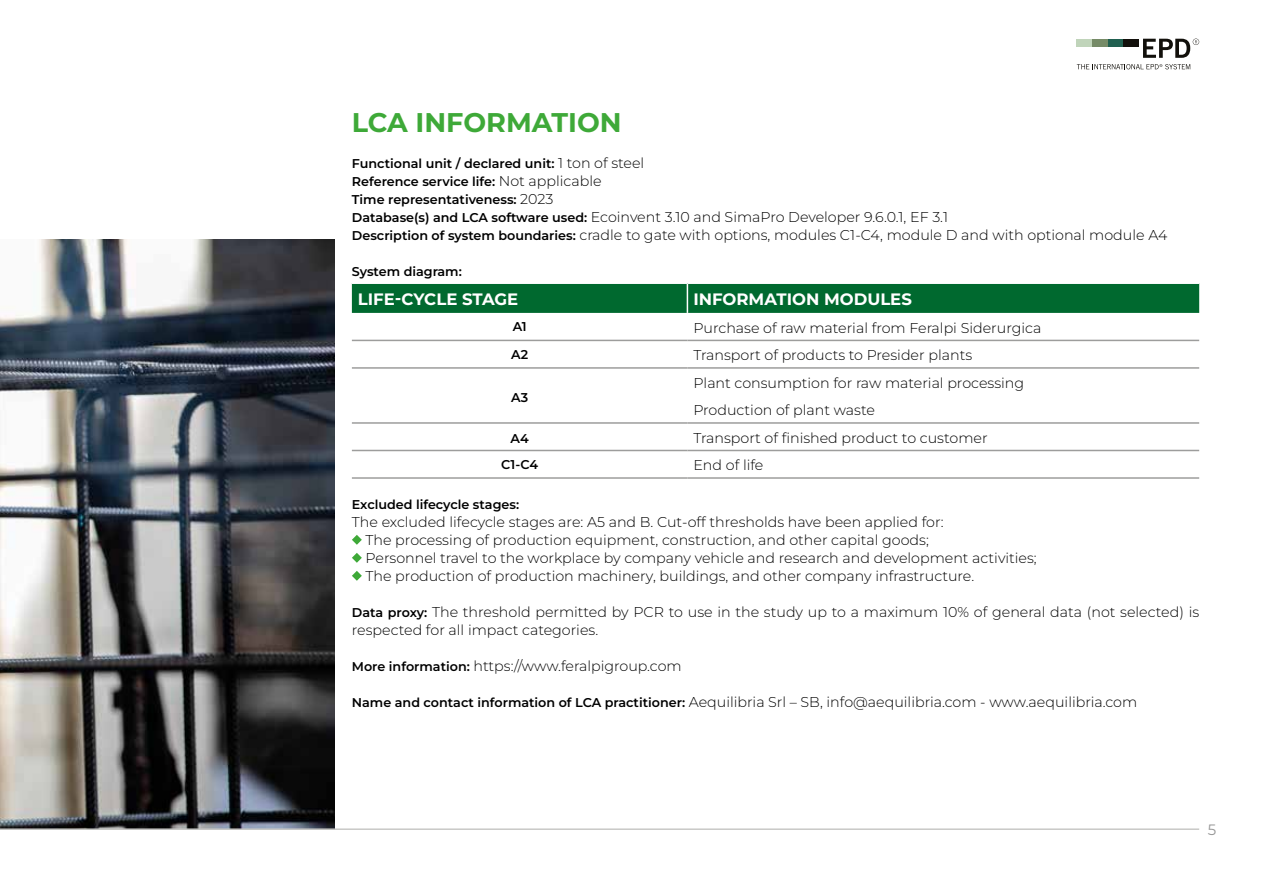
<style>
.page{position:relative;width:1263px;height:893px;background:#fff}
.page>*{position:absolute;margin:0;border:0;box-sizing:border-box;transform-origin:0 0}
.t1{font:700 27px "Montserrat";color:#3ea938}
.t2{font:700 16.5px "Montserrat";color:#fff}
.t3{font:15px "Montserrat";color:#979797}
.t4{font:300 14.25px/18px "Montserrat";color:#000}
.t5{font:600 12.75px/18px "Montserrat";color:#000}
.s1{font-weight:300;font-size:14.25px}
.s2{font-weight:600;font-size:12.75px}
</style>
<div class="page">
<div style="left:352px;top:284px;width:847px;height:29px;background:#00692f"></div>
<hr style="left:352px;top:340px;width:335px;height:1px;background:#9d9d9c">
<hr style="left:687px;top:340px;width:512px;height:1px;background:#9d9d9c">
<hr style="left:352px;top:367px;width:335px;height:2px;background:#9d9d9c">
<hr style="left:687px;top:367px;width:512px;height:2px;background:#9d9d9c">
<hr style="left:352px;top:422px;width:335px;height:2px;background:#9d9d9c">
<hr style="left:687px;top:422px;width:512px;height:2px;background:#9d9d9c">
<hr style="left:352px;top:450px;width:335px;height:1px;background:#9d9d9c">
<hr style="left:687px;top:450px;width:512px;height:1px;background:#9d9d9c">
<hr style="left:352px;top:477px;width:335px;height:2px;background:#9d9d9c">
<hr style="left:687px;top:477px;width:512px;height:2px;background:#9d9d9c">
<svg style="left:352px;top:535px;width:10px;height:10px"></svg>
<svg style="left:352px;top:553px;width:10px;height:10px"></svg>
<svg style="left:352px;top:571px;width:10px;height:10px"></svg>
<img style="left:0;top:240px;width:335px;height:588px">
<hr style="left:0;top:828px;width:1199px;height:2px;background:#c9c9c7">
<svg style="left:1077px;top:64px;width:113px;height:5px"></svg>
<div style="left:1108px;top:39px;width:15px;height:7px;background:#216050"></div>
<div style="left:1092px;top:39px;width:16px;height:7px;background:#768b67"></div>
<div style="left:1077px;top:39px;width:15px;height:7px;background:#c0d4ba"></div>
<div style="left:1123px;top:39px;width:16px;height:7px;background:#12100b"></div>
<svg style="left:1143px;top:39px;width:56px;height:19px"></svg>
<h1 class="t1" style="left:352px;top:103px;width:271px">LCA INFORMATION</h1>
<p class="t5" style="left:352px;top:154px;width:294px">Functional unit / declared unit: <span class="s1">1 ton of steel<br></span>Reference service life: <span class="s1">Not applicable<br></span>Time representativeness: <span class="s1">2023</span></p>
<p class="t4" style="left:352px;top:208px;width:817px"><span class="s2">Database(s) and LCA software used:</span> Ecoinvent 3.10 and SimaPro Developer 9.6.0.1, EF 3.1<br><span class="s2">Description of system boundaries:</span> cradle to gate with options, modules C1-C4, module D and with optional module A4</p>
<p class="t5" style="left:352px;top:262px;width:111px">System diagram:</p>
<p class="t2" style="left:358px;top:287px;width:162px">LIFE-CYCLE STAGE</p>
<p class="t2" style="left:693px;top:287px;width:220px">INFORMATION MODULES</p>
<p class="t5" style="left:513px;top:317px;width:15px">A1</p>
<p class="t4" style="left:693px;top:318px;width:349px">Purchase of raw material from Feralpi Siderurgica</p>
<p class="t5" style="left:511px;top:345px;width:18px">A2</p>
<p class="t4" style="left:693px;top:346px;width:280px">Transport of products to Presider plants</p>
<p class="t5" style="left:511px;top:387px;width:19px">A3</p>
<p class="t4" style="left:693px;top:368px;width:332px;line-height:27.5px">Plant consumption for raw material processing<br>Production of plant waste</p>
<p class="t5" style="left:511px;top:429px;width:20px">A4</p>
<p class="t4" style="left:693px;top:428px;width:296px">Transport of finished product to customer</p>
<p class="t5" style="left:501px;top:455px;width:38px">C1-C4</p>
<p class="t4" style="left:693px;top:456px;width:72px">End of life</p>
<p class="t5" style="left:352px;top:495px;width:169px">Excluded lifecycle stages:</p>
<p class="t4" style="left:365px;top:512px;width:673px;text-indent:-14px">The excluded lifecycle stages are: A5 and B. Cut-off thresholds have been applied for:<br>The processing of production equipment, construction, and other capital goods;<br>Personnel travel to the workplace by company vehicle and research and development activities; The production of production machinery, buildings, and other company infrastructure.</p>
<p class="t4" style="left:352px;top:602px;width:849px"><span class="s2">Data proxy:</span> The threshold permitted by PCR to use in the study up to a maximum 10% of general data (not selected) is respected for all impact categories.</p>
<p class="t4" style="left:352px;top:656px;width:331px"><span class="s2">More information:</span> https://www.feralpigroup.com</p>
<p class="t4" style="left:352px;top:692px;width:787px"><span class="s2">Name and contact information of LCA practitioner:</span> Aequilibria Srl – SB, info@aequilibria.com - www.aequilibria.com</p>
<p class="t3" style="left:1208px;top:820px;width:10px">5</p>
</div>
